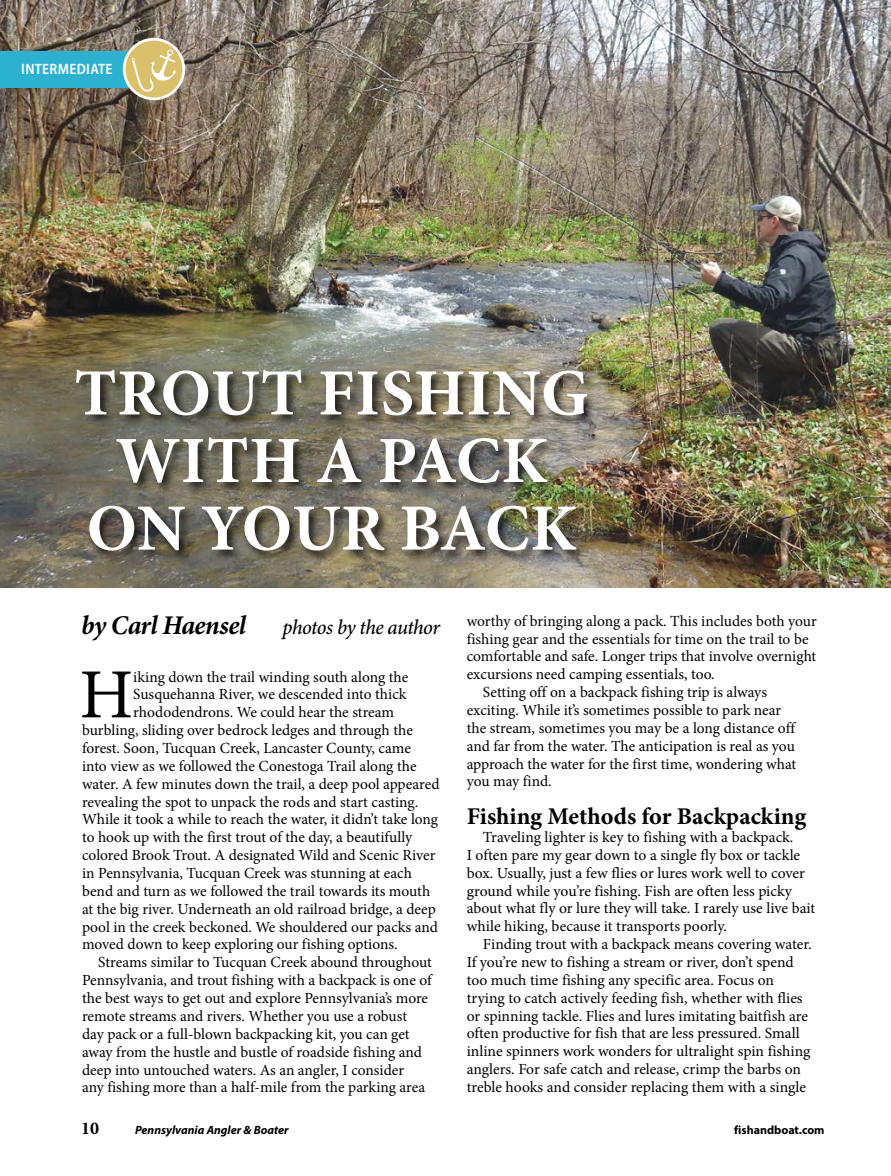
<style>
.page{position:relative;width:891px;height:1176px;background:#fff}
.page>*{position:absolute;margin:0;border:0;box-sizing:border-box;transform-origin:0 0}
.t1{font:70.35px "Minion Pro";color:#000}
.t2{font:700 66px/67.5px "Minion Pro";letter-spacing:.01em;color:#fff;text-align:center}
.t3{font:italic 700 27px "Minion Pro";letter-spacing:-.025em;color:#000}
.t4{font:700 24px "Minion Pro";color:#000}
.t5{font:italic 500 21px "Minion Pro";letter-spacing:-.03em;color:#000}
.t6{font:700 18px "Minion Pro";color:#000}
.t7{font:15.45px/17.9px "Minion Pro";letter-spacing:-.005em;color:#000}
.t8{font:600 semi-condensed 15px "Myriad Pro";letter-spacing:.02em;color:#fff}
.t9{font:italic 700 12px "Myriad Pro";color:#000}
.t10{font:700 12px "Myriad Pro";color:#000}
</style>
<div class="page">
<img style="left:0;top:0;width:891px;height:588px">
<div style="left:74px;top:368px;width:525px;height:195px;background:#000;opacity:.75"></div>
<div style="left:0;top:51px;width:138px;height:36px;background:#2db1d0"></div>
<svg style="left:124px;top:39px;width:60px;height:60px"></svg>
<div style="left:123px;top:38px;width:62px;height:62px;border:3px solid #fff;border-radius:50%"></div>
<svg style="left:131px;top:49px;width:45px;height:43px;background:#e1ca85"></svg>
<p class="t8" style="left:21px;top:60px;width:93px">INTERMEDIATE</p>
<h2 class="t2" style="left:74px;top:358px;width:516px">TROUT FISHING<br>WITH A PACK<br>ON YOUR BACK</h2>
<h3 class="t3" style="left:81px;top:606px;width:167px">by Carl Haensel</h3>
<h3 class="t5" style="left:283px;top:613px;width:159px">photos by the author</h3>
<h1 class="t1" style="left:79px;top:647px;width:55px">H</h1>
<p class="t7" style="left:133px;top:667px;width:277px">iking down the trail winding south along the</p>
<p class="t7" style="left:133px;top:685px;width:275px">Susquehanna River, we descended into thick</p>
<p class="t7" style="left:133px;top:703px;width:262px">rhododendrons. We could hear the stream</p>
<p class="t7" style="left:82px;top:721px;width:332px">burbling, sliding over bedrock ledges and through the</p>
<p class="t7" style="left:82px;top:739px;width:330px">forest. Soon, Tucquan Creek, Lancaster County, came</p>
<p class="t7" style="left:82px;top:756px;width:336px">into view as we followed the Conestoga Trail along the</p>
<p class="t7" style="left:82px;top:774px;width:359px">water. A few minutes down the trail, a deep pool appeared</p>
<p class="t7" style="left:82px;top:792px;width:338px">revealing the spot to unpack the rods and start casting.</p>
<p class="t7" style="left:82px;top:810px;width:358px">While it took a while to reach the water, it didn’t take long</p>
<p class="t7" style="left:82px;top:828px;width:332px">to hook up with the first trout of the day, a beautifully</p>
<p class="t7" style="left:82px;top:846px;width:355px">colored Brook Trout. A designated Wild and Scenic River</p>
<p class="t7" style="left:82px;top:864px;width:331px">in Pennsylvania, Tucquan Creek was stunning at each</p>
<p class="t7" style="left:82px;top:881px;width:350px">bend and turn as we followed the trail towards its mouth</p>
<p class="t7" style="left:82px;top:899px;width:355px">at the big river. Underneath an old railroad bridge, a deep</p>
<p class="t7" style="left:82px;top:917px;width:357px">pool in the creek beckoned. We shouldered our packs and</p>
<p class="t7" style="left:82px;top:935px;width:317px">moved down to keep exploring our fishing options.</p>
<p class="t7" style="left:98px;top:953px;width:335px">Streams similar to Tucquan Creek abound throughout</p>
<p class="t7" style="left:82px;top:971px;width:351px">Pennsylvania, and trout fishing with a backpack is one of</p>
<p class="t7" style="left:82px;top:988px;width:348px">the best ways to get out and explore Pennsylvania’s more</p>
<p class="t7" style="left:82px;top:1006px;width:327px">remote streams and rivers. Whether you use a robust</p>
<p class="t7" style="left:82px;top:1024px;width:329px">day pack or a full-blown backpacking kit, you can get</p>
<p class="t7" style="left:82px;top:1042px;width:342px">away from the hustle and bustle of roadside fishing and</p>
<p class="t7" style="left:82px;top:1060px;width:324px">deep into untouched waters. As an angler, I consider</p>
<p class="t7" style="left:82px;top:1078px;width:345px">any fishing more than a half-mile from the parking area</p>
<p class="t7" style="left:467px;top:611px;width:352px">worthy of bringing along a pack. This includes both your</p>
<p class="t7" style="left:467px;top:629px;width:343px">fishing gear and the essentials for time on the trail to be</p>
<p class="t7" style="left:467px;top:647px;width:351px">comfortable and safe. Longer trips that involve overnight</p>
<p class="t7" style="left:467px;top:665px;width:249px">excursions need camping essentials, too.</p>
<p class="t7" style="left:483px;top:683px;width:286px">Setting off on a backpack fishing trip is always</p>
<p class="t7" style="left:467px;top:701px;width:316px">exciting. While it’s sometimes possible to park near</p>
<p class="t7" style="left:467px;top:718px;width:330px">the stream, sometimes you may be a long distance off</p>
<p class="t7" style="left:467px;top:736px;width:330px">and far from the water. The anticipation is real as you</p>
<p class="t7" style="left:467px;top:754px;width:331px">approach the water for the first time, wondering what</p>
<p class="t7" style="left:467px;top:772px;width:86px">you may find.</p>
<h3 class="t4" style="left:467px;top:799px;width:341px">Fishing Methods for Backpacking</h3>
<p class="t7" style="left:467px;top:828px;width:350px;text-indent:16px">Traveling lighter is key to fishing with a backpack.<br>I often pare my gear down to a single fly box or tackle box. Usually, just a few flies or lures work well to cover ground while you’re fishing. Fish are often less picky about what fly or lure they will take. I rarely use live bait while hiking, because it transports poorly.</p>
<p class="t7" style="left:467px;top:935px;width:347px;text-indent:16px">Finding trout with a backpack means covering water.<br>If you’re new to fishing a stream or river, don’t spend too much time fishing any specific area. Focus on trying to catch actively feeding fish, whether with flies or spinning tackle. Flies and lures imitating baitfish are often productive for fish that are less pressured. Small inline spinners work wonders for ultralight spin fishing anglers. For safe catch and release, crimp the barbs on treble hooks and consider replacing them with a single</p>
<p class="t6" style="left:81px;top:1115px;width:19px">10</p>
<p class="t9" style="left:135px;top:1121px;width:155px">Pennsylvania Angler &amp; Boater</p>
<p class="t10" style="left:734px;top:1121px;width:92px">fishandboat.com</p>
</div>
